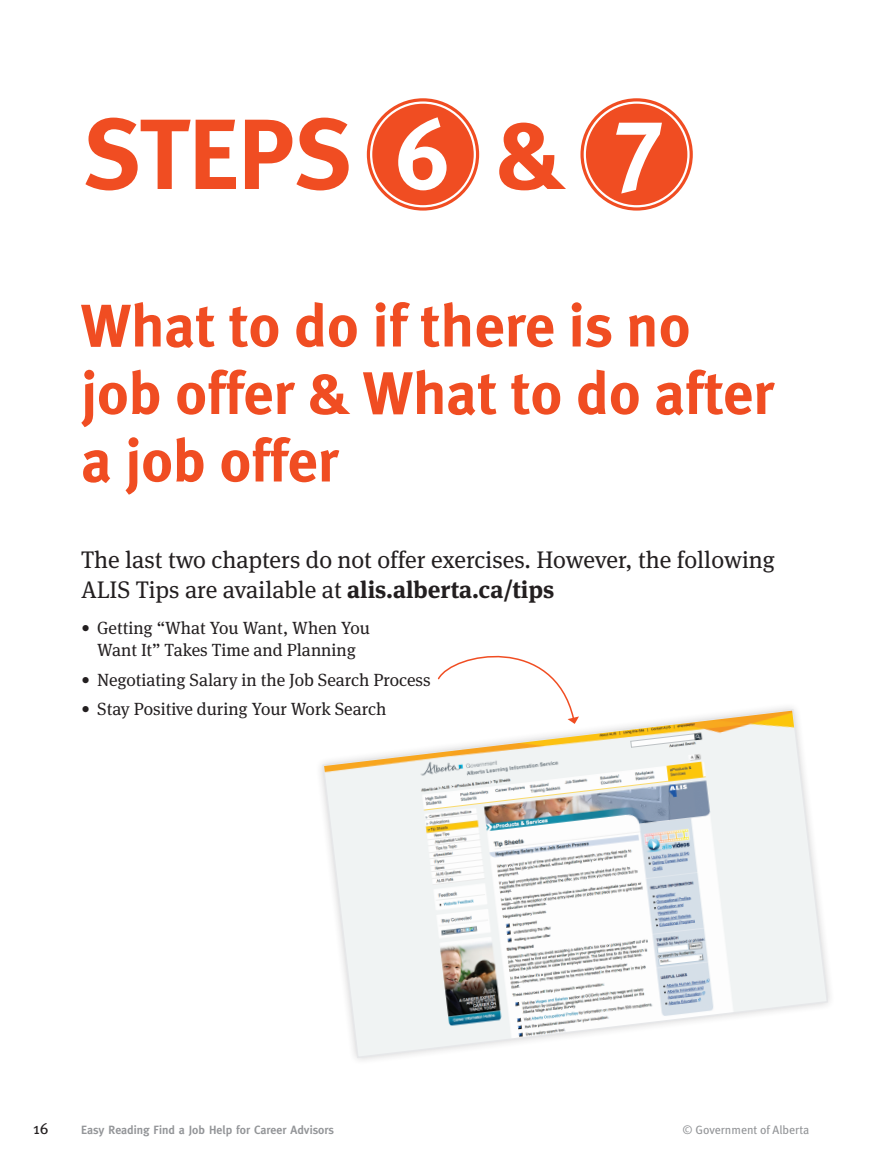
<style>
.page{position:relative;width:891px;height:1161px;background:#fff}
.page>*{position:absolute;margin:0;border:0;box-sizing:border-box;transform-origin:0 0}
.Step{font:99.75px "Meta Bold LF";letter-spacing:-.005em;color:#f04d22}
.A_Head{font:60px/67.5px "Meta Bold LF";color:#f04d22}
.Body_Intro{font:24px/30px "Meta Serif";color:#231f20}
.t1{font:17.7px/22.5px "Meta Serif";color:#231f20;text-align:center}
.t2{font:15.75px "Meta";color:#231f20}
.t3{font:12px "Meta Plus Demi";color:#939598}
.t4{font:12px "Meta";color:#939598}
.s1{color:#fff}
.s2{font-weight:700}
</style>
<div class="page">
<div style="left:367px;top:98px;width:112px;height:113px;background:#f04d22;border-radius:50%"></div>
<div style="left:370px;top:101px;width:106px;height:106px;border:2px solid #fff;border-radius:50%"></div>
<div style="left:581px;top:98px;width:112px;height:113px;background:#f04d22;border-radius:50%"></div>
<div style="left:584px;top:101px;width:106px;height:106px;border:2px solid #fff;border-radius:50%"></div>
<svg style="left:322px;top:708px;width:507px;height:351px"></svg>
<svg style="left:437px;top:655px;width:142px;height:69px"></svg>
<p class="Step" style="left:82px;top:95px;width:585px">STEPS <span class="s1">6</span> &amp; <span class="s1">7</span></p>
<p class="A_Head" style="left:81px;top:291px;width:694px">What to do if there is no job offer &amp; What to do after a job offer</p>
<p class="Body_Intro" style="left:81px;top:542px;width:696px">The last two chapters do not offer exercises. However, the following<br>ALIS Tips are available at <span class="s2">alis.alberta.ca/tips</span></p>
<p class="t1" style="left:81px;top:615px;width:291px">• Getting “What You Want, When You<br>Want It” Takes Time and Planning</p>
<p class="t1" style="left:81px;top:666px;width:351px">• Negotiating Salary in the Job Search Process</p>
<p class="t1" style="left:81px;top:696px;width:307px">• Stay Positive during Your Work Search</p>
<p class="t2" style="left:33px;top:1119px;width:17px">16</p>
<p class="t3" style="left:81px;top:1123px;width:255px">Easy Reading Find a Job Help for Career Advisors</p>
<p class="t4" style="left:683px;top:1123px;width:128px">© Government of Alberta</p>
</div>
